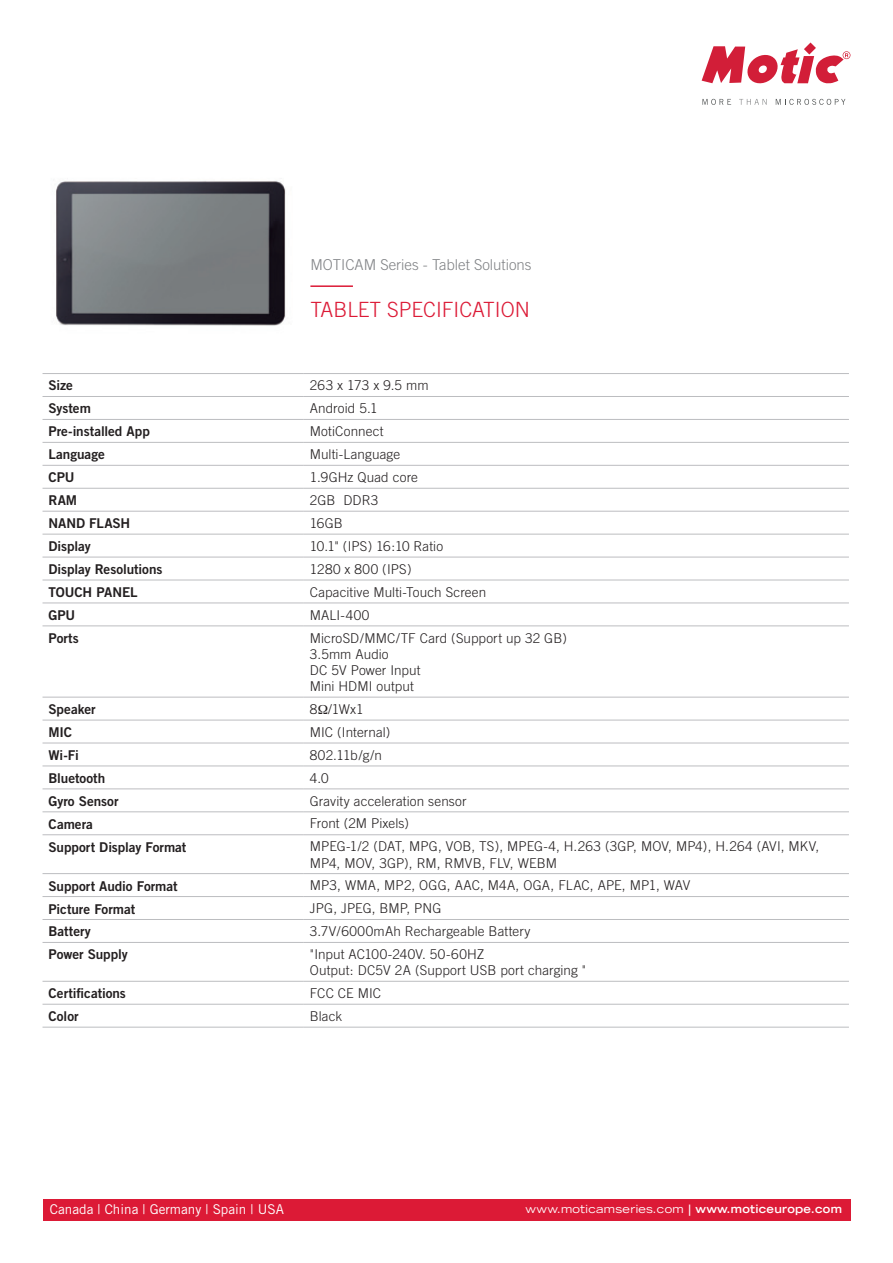
<style>
.page{position:relative;width:893px;height:1263px;background:#fff}
.page>*{position:absolute;margin:0;border:0;box-sizing:border-box;transform-origin:0 0}
.t1{font:300 21px "Trade Gothic";color:#dc1a36}
.t2{font:300 15px "Trade Gothic";color:#808285}
.t3{font:300 13.5px/16.2px "Trade Gothic";letter-spacing:.01em;color:#231f20}
.t4{font:13.5px "Trade Gothic Bold Two";letter-spacing:-.005em;color:#231f20}
.t5{font:13.5px "Trade Gothic";color:#fff}
.t6{font:expanded 11.25px "Trade Gothic LH";letter-spacing:.025em;color:#fff}
.s1{font-weight:700}
</style>
<div class="page">
<svg style="left:702px;top:43px;width:148px;height:41px"></svg>
<svg style="left:702px;top:99px;width:29px;height:6px"></svg>
<svg style="left:739px;top:99px;width:28px;height:6px"></svg>
<svg style="left:776px;top:99px;width:69px;height:6px"></svg>
<div style="left:43px;top:1199px;width:807px;height:21px;background:#dc1a36"></div>
<hr style="left:43px;top:373px;width:261px;height:1px;background:#bcbdc0">
<hr style="left:304px;top:373px;width:545px;height:1px;background:#bcbdc0">
<hr style="left:43px;top:396px;width:261px;height:1px;background:#bcbdc0">
<hr style="left:304px;top:396px;width:545px;height:1px;background:#bcbdc0">
<hr style="left:43px;top:419px;width:261px;height:1px;background:#bcbdc0">
<hr style="left:304px;top:419px;width:545px;height:1px;background:#bcbdc0">
<hr style="left:43px;top:442px;width:261px;height:1px;background:#bcbdc0">
<hr style="left:304px;top:442px;width:545px;height:1px;background:#bcbdc0">
<hr style="left:43px;top:465px;width:261px;height:1px;background:#bcbdc0">
<hr style="left:304px;top:465px;width:545px;height:1px;background:#bcbdc0">
<hr style="left:43px;top:488px;width:261px;height:1px;background:#bcbdc0">
<hr style="left:304px;top:488px;width:545px;height:1px;background:#bcbdc0">
<hr style="left:43px;top:511px;width:261px;height:1px;background:#bcbdc0">
<hr style="left:304px;top:511px;width:545px;height:1px;background:#bcbdc0">
<hr style="left:43px;top:534px;width:261px;height:1px;background:#bcbdc0">
<hr style="left:304px;top:534px;width:545px;height:1px;background:#bcbdc0">
<hr style="left:43px;top:557px;width:261px;height:1px;background:#bcbdc0">
<hr style="left:304px;top:557px;width:545px;height:1px;background:#bcbdc0">
<hr style="left:43px;top:580px;width:261px;height:1px;background:#bcbdc0">
<hr style="left:304px;top:580px;width:545px;height:1px;background:#bcbdc0">
<hr style="left:43px;top:603px;width:261px;height:1px;background:#bcbdc0">
<hr style="left:304px;top:603px;width:545px;height:1px;background:#bcbdc0">
<hr style="left:43px;top:626px;width:261px;height:1px;background:#bcbdc0">
<hr style="left:304px;top:626px;width:545px;height:1px;background:#bcbdc0">
<hr style="left:43px;top:697px;width:261px;height:1px;background:#bcbdc0">
<hr style="left:304px;top:697px;width:545px;height:1px;background:#bcbdc0">
<hr style="left:43px;top:720px;width:261px;height:1px;background:#bcbdc0">
<hr style="left:304px;top:720px;width:545px;height:1px;background:#bcbdc0">
<hr style="left:43px;top:743px;width:261px;height:1px;background:#bcbdc0">
<hr style="left:304px;top:743px;width:545px;height:1px;background:#bcbdc0">
<hr style="left:43px;top:766px;width:261px;height:1px;background:#bcbdc0">
<hr style="left:304px;top:766px;width:545px;height:1px;background:#bcbdc0">
<hr style="left:43px;top:789px;width:261px;height:1px;background:#bcbdc0">
<hr style="left:304px;top:789px;width:545px;height:1px;background:#bcbdc0">
<hr style="left:43px;top:811px;width:261px;height:1px;background:#bcbdc0">
<hr style="left:304px;top:811px;width:545px;height:1px;background:#bcbdc0">
<hr style="left:43px;top:834px;width:261px;height:1px;background:#bcbdc0">
<hr style="left:304px;top:834px;width:545px;height:1px;background:#bcbdc0">
<hr style="left:43px;top:873px;width:261px;height:1px;background:#bcbdc0">
<hr style="left:304px;top:873px;width:545px;height:1px;background:#bcbdc0">
<hr style="left:43px;top:896px;width:261px;height:1px;background:#bcbdc0">
<hr style="left:304px;top:896px;width:545px;height:1px;background:#bcbdc0">
<hr style="left:43px;top:919px;width:261px;height:1px;background:#bcbdc0">
<hr style="left:304px;top:919px;width:545px;height:1px;background:#bcbdc0">
<hr style="left:43px;top:942px;width:261px;height:1px;background:#bcbdc0">
<hr style="left:304px;top:942px;width:545px;height:1px;background:#bcbdc0">
<hr style="left:43px;top:981px;width:261px;height:1px;background:#bcbdc0">
<hr style="left:304px;top:981px;width:545px;height:1px;background:#bcbdc0">
<hr style="left:43px;top:1004px;width:261px;height:1px;background:#bcbdc0">
<hr style="left:304px;top:1004px;width:545px;height:1px;background:#bcbdc0">
<hr style="left:43px;top:1027px;width:261px;height:1px;background:#bcbdc0">
<hr style="left:304px;top:1027px;width:545px;height:1px;background:#bcbdc0">
<hr style="left:310px;top:285px;width:43px;height:2px;background:#dc1a36">
<img style="left:56px;top:181px;width:230px;height:145px">
<p class="t2" style="left:310px;top:256px;width:223px">MOTICAM Series - Tablet Solutions</p>
<h1 class="t1" style="left:310px;top:297px;width:221px">TABLET SPECIFICATION</h1>
<p class="t4" style="left:49px;top:377px;width:26px">Size</p>
<p class="t3" style="left:310px;top:377px;width:120px">263 x 173 x 9.5 mm</p>
<p class="t4" style="left:49px;top:400px;width:44px">System</p>
<p class="t3" style="left:310px;top:400px;width:69px">Android 5.1</p>
<p class="t4" style="left:49px;top:423px;width:103px">Pre-installed App</p>
<p class="t3" style="left:310px;top:423px;width:75px">MotiConnect</p>
<p class="t4" style="left:49px;top:446px;width:58px">Language</p>
<p class="t3" style="left:310px;top:446px;width:92px">Multi-Language</p>
<p class="t4" style="left:49px;top:469px;width:28px">CPU</p>
<p class="t3" style="left:310px;top:469px;width:110px">1.9GHz Quad core</p>
<p class="t4" style="left:49px;top:492px;width:30px">RAM</p>
<p class="t3" style="left:310px;top:492px;width:70px">2GB DDR3</p>
<p class="t4" style="left:49px;top:515px;width:83px">NAND FLASH</p>
<p class="t3" style="left:310px;top:515px;width:34px">16GB</p>
<p class="t4" style="left:49px;top:538px;width:44px">Display</p>
<p class="t3" style="left:310px;top:538px;width:135px">10.1" (IPS) 16:10 Ratio</p>
<p class="t4" style="left:49px;top:561px;width:115px">Display Resolutions</p>
<p class="t3" style="left:310px;top:561px;width:103px">1280 x 800 (IPS)</p>
<p class="t4" style="left:49px;top:584px;width:91px">TOUCH PANEL</p>
<p class="t3" style="left:310px;top:584px;width:178px">Capacitive Multi-Touch Screen</p>
<p class="t4" style="left:49px;top:607px;width:28px">GPU</p>
<p class="t3" style="left:310px;top:606px;width:61px">MALI-400</p>
<p class="t4" style="left:49px;top:630px;width:32px">Ports</p>
<p class="t3" style="left:310px;top:629px;width:259px">MicroSD/MMC/TF Card (Support up 32 GB)<br>3.5mm Audio<br>DC 5V Power Input<br>Mini HDMI output</p>
<p class="t4" style="left:49px;top:701px;width:49px">Speaker</p>
<p class="t3" style="left:310px;top:701px;width:55px">8 /1Wx1</p>
<p class="t4" style="left:49px;top:724px;width:25px">MIC</p>
<p class="t3" style="left:310px;top:724px;width:82px">MIC (Internal)</p>
<p class="t4" style="left:49px;top:747px;width:32px">Wi-Fi</p>
<p class="t3" style="left:310px;top:746px;width:74px">802.11b/g/n</p>
<p class="t4" style="left:49px;top:770px;width:58px">Bluetooth</p>
<p class="t3" style="left:310px;top:769px;width:20px">4.0</p>
<p class="t4" style="left:49px;top:793px;width:72px">Gyro Sensor</p>
<p class="t3" style="left:310px;top:792px;width:158px">Gravity acceleration sensor</p>
<p class="t4" style="left:49px;top:815px;width:46px">Camera</p>
<p class="t3" style="left:310px;top:815px;width:101px">Front (2M Pixels)</p>
<p class="t4" style="left:49px;top:838px;width:139px">Support Display Format</p>
<p class="t3" style="left:310px;top:838px;width:511px">MPEG-1/2 (DAT, MPG, VOB, TS), MPEG-4, H.263 (3GP, MOV, MP4), H.264 (AVI, MKV,<br>MP4, MOV, 3GP), RM, RMVB, FLV, WEBM</p>
<p class="t4" style="left:49px;top:877px;width:131px">Support Audio Format</p>
<p class="t3" style="left:310px;top:877px;width:382px">MP3, WMA, MP2, OGG, AAC, M4A, OGA, FLAC, APE, MP1, WAV</p>
<p class="t4" style="left:49px;top:900px;width:88px">Picture Format</p>
<p class="t3" style="left:310px;top:900px;width:133px">JPG, JPEG, BMP, PNG</p>
<p class="t4" style="left:49px;top:923px;width:44px">Battery</p>
<p class="t3" style="left:310px;top:923px;width:222px">3.7V/6000mAh Rechargeable Battery</p>
<p class="t4" style="left:49px;top:946px;width:81px">Power Supply</p>
<p class="t3" style="left:310px;top:946px;width:278px">"Input AC100-240V. 50-60HZ<br>Output: DC5V 2A (Support USB port charging "</p>
<p class="t4" style="left:49px;top:985px;width:79px">Certifications</p>
<p class="t3" style="left:310px;top:985px;width:73px">FCC CE MIC</p>
<p class="t4" style="left:49px;top:1008px;width:32px">Color</p>
<p class="t3" style="left:310px;top:1008px;width:34px">Black</p>
<p class="t5" style="left:50px;top:1201px;width:235px">Canada | China | Germany | Spain | USA</p>
<p class="t6" style="left:526px;top:1201px;width:318px">www.moticamseries.com <span class="s1">| www.moticeurope.com</span></p>
</div>
